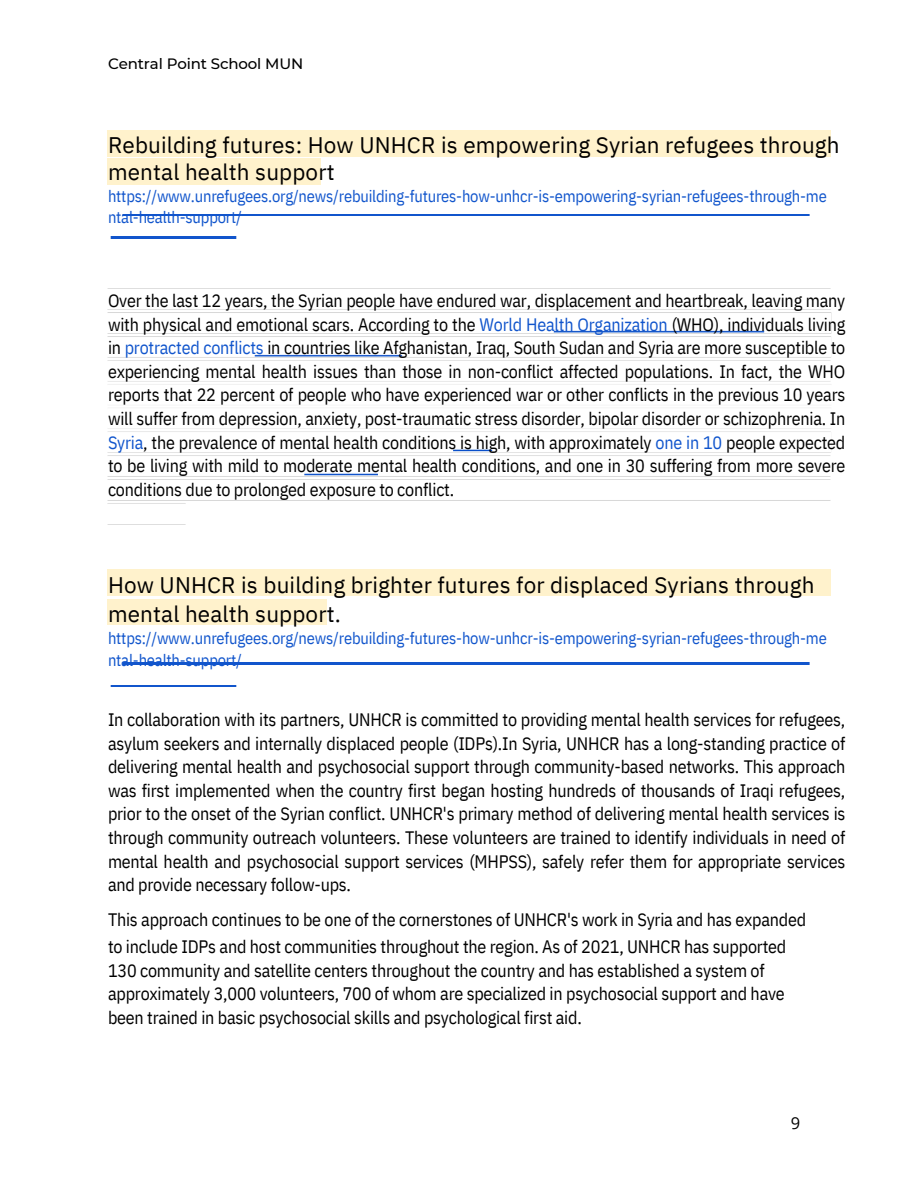
<style>
.page{position:relative;width:918px;height:1188px;background:#fff}
.page>*{position:absolute;margin:0;border:0;box-sizing:border-box;transform-origin:0 0}
.t1{font:22.5px/27px "IBM Plex Sans";letter-spacing:.005em;color:#000}
.t2{font:18px/23.7px "IBM Plex Sans Cond";letter-spacing:-.01em;color:#000;text-align:justify}
.t3{font:16.5px/21.3px "IBM Plex Sans Cond";letter-spacing:-.01em;color:#15c}
.t4{font:16.5px "Open Sans";color:#000}
.t5{font:500 15px "Montserrat";letter-spacing:-.01em;color:#000}
.s1{color:#15c}
</style>
<div class="page">
<img style="left:110px;top:237px;width:127px;height:1px">
<img style="left:110px;top:685px;width:127px;height:2px">
<img style="left:122px;top:214px;width:688px;height:2px">
<img style="left:122px;top:663px;width:688px;height:1px">
<div style="left:108px;top:569px;width:723px;height:26px;background:#fff2cc"></div>
<div style="left:108px;top:599px;width:218px;height:26px;background:#fff2cc"></div>
<div style="left:108px;top:130px;width:722px;height:26px;background:#fff2cc"></div>
<div style="left:108px;top:158px;width:213px;height:26px;background:#fff2cc"></div>
<img style="left:107px;top:288px;width:725px;height:237px">
<p class="t5" style="left:108px;top:54px;width:197px">Central Point School MUN</p>
<h1 class="t1" style="left:108px;top:132px;width:733px">Rebuilding futures: How UNHCR is empowering Syrian refugees through mental health support</h1>
<h1 class="t3" style="left:108px;top:185px;width:720px">https://www.unrefugees.org/news/rebuilding-futures-how-unhcr-is-empowering-syrian-refugees-through-me ntal-health-support/</h1>
<p class="t2" style="left:108px;top:288px;width:739px">Over the last 12 years, the Syrian people have endured war, displacement and heartbreak, leaving many with physical and emotional scars. According to the <span class="s1">World Health Organization</span> (WHO), individuals living in <span class="s1">protracted conflicts</span> in countries like Afghanistan, Iraq, South Sudan and Syria are more susceptible to experiencing mental health issues than those in non-conflict affected populations. In fact, the WHO reports that 22 percent of people who have experienced war or other conflicts in the previous 10 years will suffer from depression, anxiety, post-traumatic stress disorder, bipolar disorder or schizophrenia. In <span class="s1">Syria</span>, the prevalence of mental health conditions is high, with approximately <span class="s1">one in 10</span> people expected to be living with mild to moderate mental health conditions, and one in 30 suffering from more severe</p>
<h1 class="t2" style="left:108px;top:477px;width:348px">conditions due to prolonged exposure to conflict.</h1>
<p class="t1" style="left:108px;top:570px;width:708px;line-height:29.2px">How UNHCR is building brighter futures for displaced Syrians through mental health support.</p>
<p class="t3" style="left:108px;top:628px;width:720px">https://www.unrefugees.org/news/rebuilding-futures-how-unhcr-is-empowering-syrian-refugees-through-me ntal-health-support/</p>
<p class="t2" style="left:108px;top:707px;width:739px">In collaboration with its partners, UNHCR is committed to providing mental health services for refugees, asylum seekers and internally displaced people (IDPs).In Syria, UNHCR has a long-standing practice of delivering mental health and psychosocial support through community-based networks. This approach was first implemented when the country first began hosting hundreds of thousands of Iraqi refugees, prior to the onset of the Syrian conflict. UNHCR's primary method of delivering mental health services is through community outreach volunteers. These volunteers are trained to identify individuals in need of mental health and psychosocial support services (MHPSS), safely refer them for appropriate services and provide necessary follow-ups.</p>
<p class="t2" style="left:108px;top:906px;width:700px;line-height:27px">This approach continues to be one of the cornerstones of UNHCR's work in Syria and has expanded to include IDPs and host communities throughout the region. As of 2021, UNHCR has supported</p>
<p class="t2" style="left:108px;top:958px;width:678px;text-align:left">130 community and satellite centers throughout the country and has established a system of approximately 3,000 volunteers, 700 of whom are specialized in psychosocial support and have been trained in basic psychosocial skills and psychological first aid.</p>
<h1 class="t4" style="left:791px;top:1112px;width:11px">9</h1>
</div>
